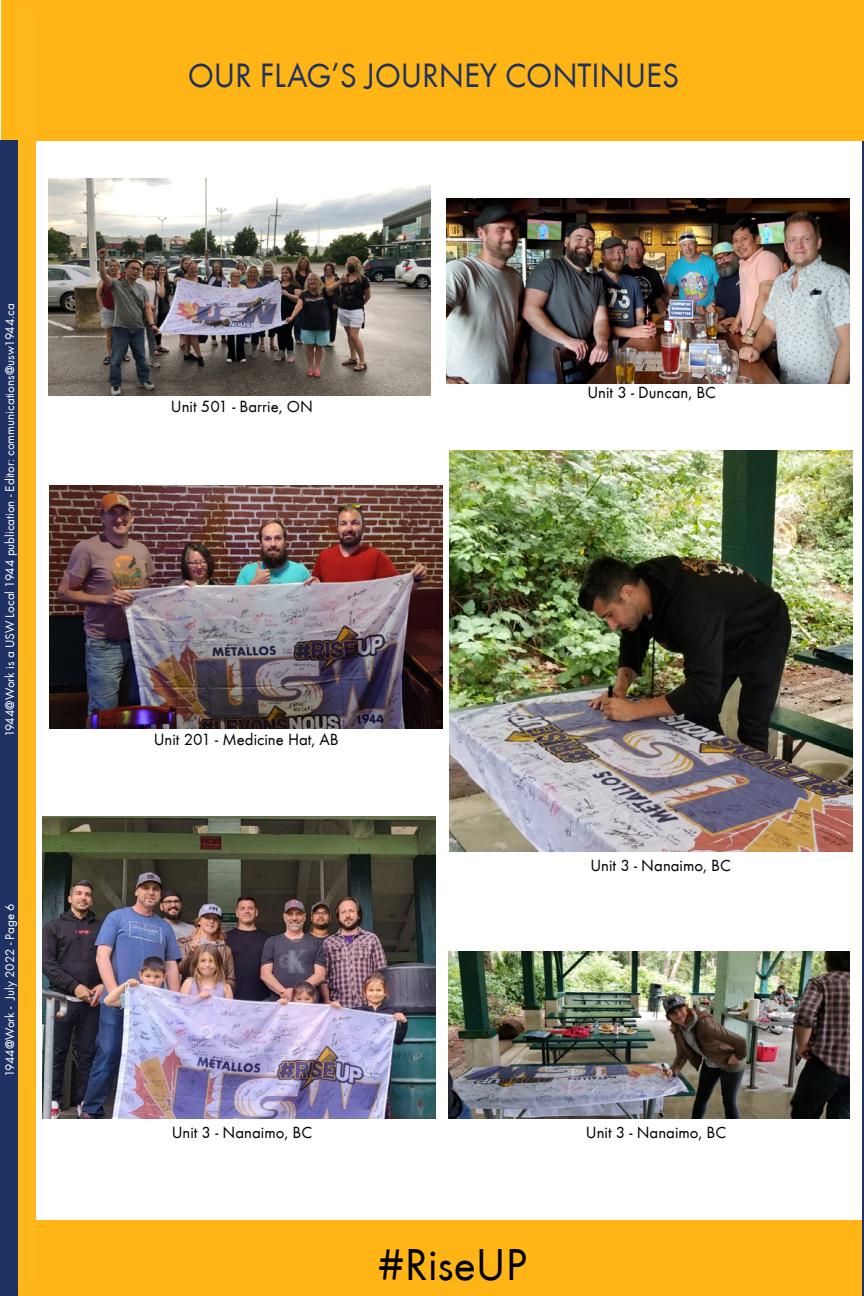
<style>
.page{position:relative;width:864px;height:1296px;background:#fff}
.page>*{position:absolute;margin:0;border:0;box-sizing:border-box;transform-origin:0 0}
.t1{font:46.2px "Futura T";color:#000}
.t2{font:34.8px "Futura T";letter-spacing:-.005em;color:#1f3162;scale:.95 1}
.t3{font:16.8px "Futura T";color:#000}
.t4{font:12.9px "Futura T";color:#fff}
</style>
<div class="page">
<div style="left:1px;top:0;width:863px;height:140px;background:#ffb515"></div>
<div style="left:17px;top:1221px;width:847px;height:75px;background:#ffb515"></div>
<div style="left:17px;top:4px;width:19px;height:1289px;background:#ffb71e"></div>
<div style="left:0;top:140px;width:17px;height:1156px;background:#1f3162"></div>
<img style="left:48px;top:179px;width:382px;height:217px">
<img style="left:49px;top:486px;width:393px;height:243px">
<img style="left:42px;top:816px;width:393px;height:302px">
<img style="left:447px;top:199px;width:403px;height:185px">
<img style="left:449px;top:451px;width:403px;height:400px">
<hr style="left:863px;top:113px;width:1px;height:1183px;background:#1f3162">
<hr style="left:863px;top:0;width:1px;height:140px;background:#ffb515">
<img style="left:448px;top:951px;width:402px;height:167px">
<p class="t4" style="left:2px;top:736px;width:436px;rotate:-90deg">1944@Work is a USW Local 1944 publication - Editor: communications@usw1944.ca</p>
<p class="t4" style="left:2px;top:1075px;width:179px;rotate:-90deg">1944@Work - June 2022 - Page 6</p>
<p class="t4" style="left:2px;top:1077px;width:176px;rotate:-90deg">1944@Work - July 2022 - Page 6</p>
<h2 class="t2" style="left:188px;top:56px;width:519px">OUR FLAG’S JOURNEY CONTINUES</h2>
<h3 class="t3" style="left:171px;top:397px;width:144px">Unit 501 - Barrie, ON</h3>
<h3 class="t3" style="left:154px;top:730px;width:187px">Unit 201 - Medicine Hat, AB</h3>
<h3 class="t3" style="left:587px;top:383px;width:130px">Unit 3 - Duncan, BC</h3>
<h3 class="t3" style="left:590px;top:856px;width:142px">Unit 3 - Nanaimo, BC</h3>
<h3 class="t3" style="left:172px;top:1123px;width:142px">Unit 3 - Nanaimo, BC</h3>
<h3 class="t3" style="left:586px;top:1123px;width:142px">Unit 3 - Nanaimo, BC</h3>
<h1 class="t1" style="left:377px;top:1239px;width:151px">#RiseUP</h1>
</div>
